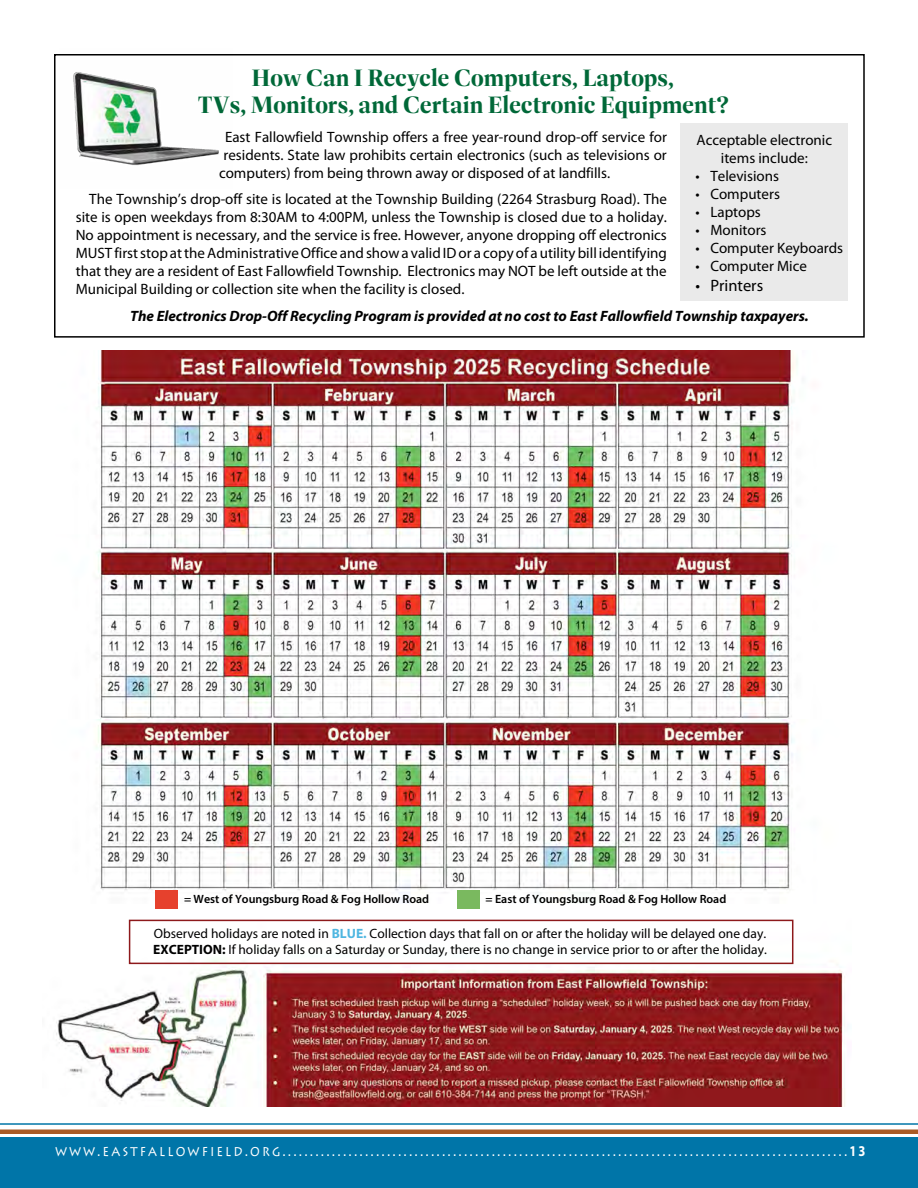
<style>
.page{position:relative;width:918px;height:1188px;background:#fff}
.page>*{position:absolute;margin:0;border:0;box-sizing:border-box;transform-origin:0 0}
.t1{font:700 24px/27px "Dashiell Fine";color:#006838;text-align:center}
.t2{font:16.5px "Myriad Pro";color:#000}
.t3{font:15px/18px "Myriad Pro";color:#000;text-align:justify}
.t4{font:15px "Lithos Pro";letter-spacing:.165em;color:#fff;scale:.84 1}
.t5{font:italic 700 15px "Myriad Pro";color:#000}
.t6{font:13.5px/16.2px "Myriad Pro";color:#000}
.t7{font:600 12px "Myriad Pro";color:#000}
.s1{font-weight:700;color:#4fb6e1}
.s2{font-weight:700}
.s3{font-family:"Myriad Pro";font-weight:700}
</style>
<div class="page">
<div style="left:0;top:1138px;width:918px;height:50px;background:#0075a8"></div>
<hr style="left:0;top:1123px;width:918px;height:2px;background:#0075a8">
<hr style="left:0;top:1130px;width:918px;height:4px;background:#aa5b26">
<div style="left:54px;top:54px;width:811px;height:284px;border:2px solid #000"></div>
<div style="left:680px;top:123px;width:168px;height:178px;background:#eaeaea"></div>
<img style="left:60px;top:54px;width:172px;height:112px">
<img style="left:56px;top:350px;width:789px;height:756px">
<div style="left:156px;top:890px;width:22px;height:18px;background:#e6412d"></div>
<div style="left:457px;top:890px;width:23px;height:18px;background:#7ab95f"></div>
<div style="left:129px;top:920px;width:664px;height:44px;border:2px solid #8d191b"></div>
<h1 class="t1" style="left:198px;top:65px;width:533px">How Can I Recycle Computers, Laptops,<br>TVs, Monitors, and Certain Electronic Equipment?</h1>
<p class="t3" style="left:225px;top:128px;width:443px">East Fallowfield Township offers a free year-round drop-off service for</p>
<p class="t3" style="left:224px;top:146px;width:445px">residents. State law prohibits certain electronics (such as televisions or</p>
<p class="t3" style="left:219px;top:164px;width:393px">computers) from being thrown away or disposed of at landfills.</p>
<p class="t3" style="left:76px;top:190px;width:593px;text-indent:13px">The Township’s drop-off site is located at the Township Building (2264 Strasburg Road). The site is open weekdays from 8:30AM to 4:00PM, unless the Township is closed due to a holiday.<br>No appointment is necessary, and the service is free. However, anyone dropping off electronics MUST first stop at the Administrative Office and show a valid ID or a copy of a utility bill identifying that they are a resident of East Fallowfield Township. Electronics may NOT be left outside at the Municipal Building or collection site when the facility is closed.</p>
<p class="t5" style="left:130px;top:306px;width:680px">The Electronics Drop-Off Recycling Program is provided at no cost to East Fallowfield Township taxpayers.</p>
<p class="t3" style="left:697px;top:131px;width:137px;text-align:center">Acceptable electronic items include:</p>
<p class="t3" style="left:695px;top:167px;width:85px">• Televisions</p>
<p class="t3" style="left:695px;top:185px;width:86px">• Computers</p>
<p class="t3" style="left:695px;top:203px;width:67px">• Laptops</p>
<p class="t3" style="left:695px;top:221px;width:73px">• Monitors</p>
<p class="t3" style="left:695px;top:239px;width:149px">• Computer Keyboards</p>
<p class="t3" style="left:695px;top:257px;width:113px">• Computer Mice</p>
<p class="t2" style="left:695px;top:275px;width:69px">• Printers</p>
<p class="t7" style="left:184px;top:892px;width:247px">= West of Youngsburg Road &amp; Fog Hollow Road</p>
<p class="t7" style="left:485px;top:892px;width:242px">= East of Youngsburg Road &amp; Fog Hollow Road</p>
<p class="t6" style="left:153px;top:925px;width:615px">Observed holidays are noted in <span class="s1">BLUE.</span> Collection days that fall on or after the holiday will be delayed one day.<br><span class="s2">EXCEPTION:</span> If holiday falls on a Saturday or Sunday, there is no change in service prior to or after the holiday.</p>
<p class="t4" style="left:55px;top:1142px;width:966px">WWW.EASTFALLOWFIELD.ORG.......................................................................................................<span class="s3">13</span></p>
</div>
